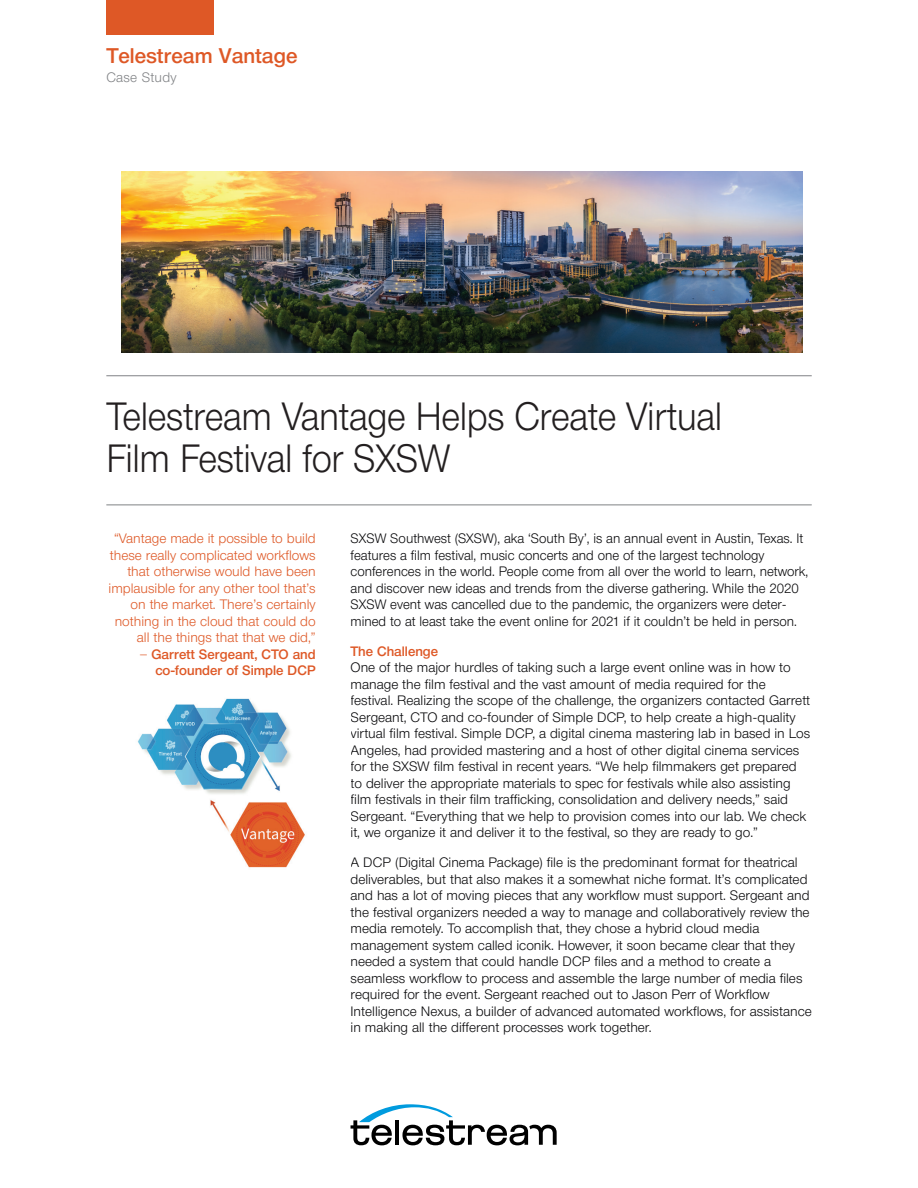
<style>
.page{position:relative;width:918px;height:1188px;background:#fff}
.page>*{position:absolute;margin:0;border:0;box-sizing:border-box;transform-origin:0 0}
.t1{font:300 39px/42px "Neue Helvetica BQ";letter-spacing:-.01em;color:#231f20;scale:.92 1}
.t2{font:500 21px "Neue Helvetica BQ";color:#de5826}
.t3{font:300 13.5px/16.5px "Neue Helvetica BQ";color:#070709}
.t4{font:300 13.5px/16.5px "Neue Helvetica BQ";color:#de5826;text-align:right}
.t5{font:500 13.5px/16.5px "Neue Helvetica BQ";color:#de5826;text-align:right}
.t6{font:300 13.5px "Neue Helvetica BQ";letter-spacing:.02em;color:#808285}
.s1{font-weight:300}
</style>
<div class="page">
<svg style="left:351px;top:1104px;width:206px;height:41px"></svg>
<hr style="left:106px;top:375px;width:706px;height:1px;background:#808285">
<hr style="left:106px;top:505px;width:706px;height:1px;background:#808285">
<img style="left:137px;top:698px;width:168px;height:170px">
<img style="left:121px;top:171px;width:681px;height:181px">
<div style="left:106px;top:0;width:108px;height:34px;background:#de5826"></div>
<h2 class="t2" style="left:106px;top:43px;width:193px">Telestream Vantage</h2>
<p class="t6" style="left:106px;top:69px;width:72px">Case Study</p>
<h1 class="t1" style="left:106px;top:395px;width:671px">Telestream Vantage Helps Create Virtual<br>Film Festival for SXSW</h1>
<p class="t4" style="left:109px;top:530px;width:209px">“Vantage made it possible to build these really complicated workflows that otherwise would have been implausible for any other tool that’s on the market. There’s certainly nothing in the cloud that could do all the things that that we did,”</p>
<p class="t5" style="left:140px;top:645px;width:177px"><span class="s1">—</span> Garrett Sergeant, CTO and co-founder of Simple DCP</p>
<p class="t3" style="left:351px;top:530px;width:459px">SXSW Southwest (SXSW), aka ‘South By’, is an annual event in Austin, Texas. It features a film festival, music concerts and one of the largest technology conferences in the world. People come from all over the world to learn, network, and discover new ideas and trends from the diverse gathering. While the 2020<br>SXSW event was cancelled due to the pandemic, the organizers were deter&shy;mined to at least take the event online for 2021 if it couldn’t be held in person.</p>
<p class="t5" style="left:351px;top:642px;width:89px">The Challenge</p>
<p class="t3" style="left:351px;top:659px;width:461px">One of the major hurdles of taking such a large event online was in how to manage the film festival and the vast amount of media required for the festival. Realizing the scope of the challenge, the organizers contacted Garrett Sergeant, CTO and co-founder of Simple DCP, to help create a high-quality virtual film festival. Simple DCP, a digital cinema mastering lab in based in Los Angeles, had provided mastering and a host of other digital cinema services for the SXSW film festival in recent years. “We help filmmakers get prepared to deliver the appropriate materials to spec for festivals while also assisting film festivals in their film trafficking, consolidation and delivery needs,” said Sergeant. “Everything that we help to provision comes into our lab. We check it, we organize it and deliver it to the festival, so they are ready to go.”</p>
<p class="t3" style="left:351px;top:854px;width:463px">A DCP (Digital Cinema Package) file is the predominant format for theatrical deliverables, but that also makes it a somewhat niche format. It’s complicated and has a lot of moving pieces that any workflow must support. Sergeant and the festival organizers needed a way to manage and collaboratively review the media remotely. To accomplish that, they chose a hybrid cloud media management system called iconik. However, it soon became clear that they needed a system that could handle DCP files and a method to create a seamless workflow to process and assemble the large number of media files required for the event. Sergeant reached out to Jason Perr of Workflow Intelligence Nexus, a builder of advanced automated workflows, for assistance in making all the different processes work together.</p>
</div>
